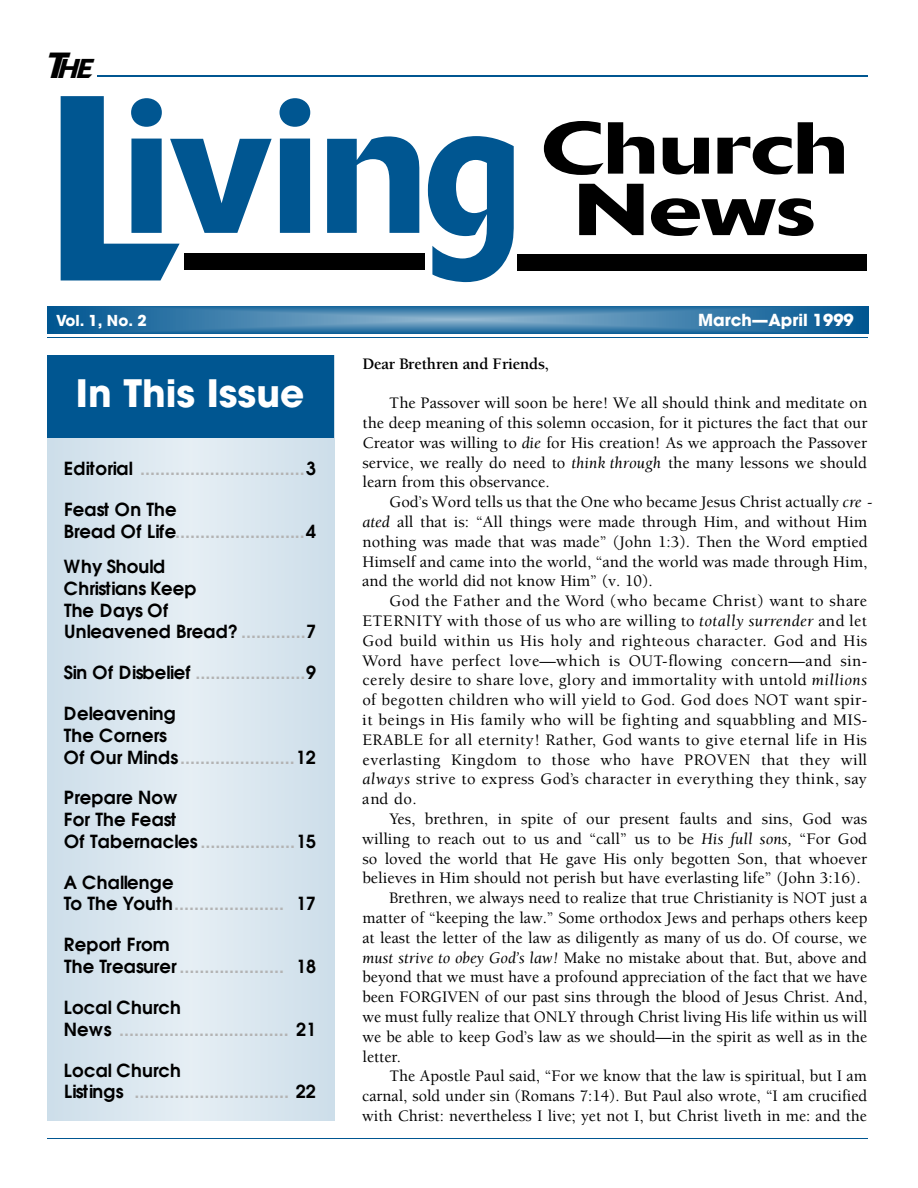
<style>
.page{position:relative;width:918px;height:1188px;background:#fff}
.page>*{position:absolute;margin:0;border:0;box-sizing:border-box;transform-origin:0 0}
.t1{font:500 190.5px "Delta";color:#005691}
.t2{font:500 72.75px/61.5px "Delta";color:#000;text-align:center;scale:1.29 1}
.t3{font:700 37.5px "Avant Garde";color:#fff}
.t4{font:italic 500 27px "Delta";color:#000}
.t5{font:600 18px/21.6px "Avant Garde";color:#000}
.t6{font:600 18px/21.8px "Avant Garde";color:#b3b3b3}
.t7{font:500 16.5px/19.8px "Berkeley";color:#000;text-align:justify}
.t8{font:700 16.5px "Berkeley";color:#000}
.t9{font:700 16.5px "Avant Garde";color:#fff}
.t10{font:700 15px "Avant Garde";color:#fff}
.s1{font-size:36px}
.s2{font-size:261.15px}
.s3{font-size:205.35px}
.s4{color:#000}
.s5{color:#b3b3b3}
.s6{font-weight:400;font-style:italic}
</style>
<div class="page">
<img style="left:48px;top:306px;width:820px;height:27px">
<hr style="left:48px;top:338px;width:820px;height:1px;background:#005691">
<hr style="left:48px;top:1138px;width:820px;height:1px;background:#005691">
<div style="left:184px;top:253px;width:240px;height:17px;background:#000"></div>
<div style="left:518px;top:254px;width:349px;height:16px;background:#000"></div>
<hr style="left:98px;top:75px;width:770px;height:2px;background:#005691">
<div style="left:48px;top:356px;width:286px;height:82px;background:#005691"></div>
<h3 class="t4" style="left:46px;top:59px;width:49px"><span class="s1">T</span>HE</h3>
<h1 class="t1" style="left:48px;top:98px;width:474px"><span class="s2">L</span>ivin<span class="s3">g</span></h1>
<p class="t10" style="left:56px;top:314px;width:92px">Vol. 1, No. 2</p>
<h2 class="t2" style="left:541px;top:125px;width:240px">Church<br>News</h2>
<p class="t9" style="left:698px;top:314px;width:157px">March—April 1999</p>
<h3 class="t3" style="left:76px;top:379px;width:230px">In This Issue</h3>
<p class="t6" style="left:64px;top:459px;width:253px"><span class="s4">Editorial</span> .................................<span class="s4">3</span></p>
<p class="t6" style="left:64px;top:500px;width:254px"><span class="s4">Feast On The<br>Bread Of Life</span>..........................<span class="s4">4</span></p>
<p class="t5" style="left:64px;top:558px;width:254px">Why Should<br>Christians Keep<br>The Days Of<br>Unleavened Bread?<span class="s5">.............</span>7</p>
<p class="t6" style="left:64px;top:663px;width:254px"><span class="s4">Sin Of Disbelief</span> ......................<span class="s4">9</span></p>
<p class="t5" style="left:64px;top:705px;width:254px">Deleavening<br>The Corners<br>Of Our Minds<span class="s5">.......................</span>12</p>
<p class="t5" style="left:64px;top:789px;width:254px">Prepare Now<br>For The Feast<br>Of Tabernacles <span class="s5">...................</span>15</p>
<p class="t5" style="left:64px;top:873px;width:254px">A Challenge<br>To The Youth<span class="s5">......................</span> 17</p>
<p class="t5" style="left:64px;top:936px;width:254px">Report From<br>The Treasurer <span class="s5">.....................</span> 18</p>
<p class="t6" style="left:64px;top:998px;width:254px"><span class="s4">Local Church<br>News</span> .................................. <span class="s4">21</span></p>
<p class="t6" style="left:64px;top:1061px;width:253px"><span class="s4">Local Church<br>Listings</span> ............................... <span class="s4">22</span></p>
<p class="t8" style="left:363px;top:357px;width:188px">Dear Brethren and Friends,</p>
<p class="t7" style="left:362px;top:394px;width:507px;text-indent:27px">The Passover will soon be here! We all should think and meditate on the deep meaning of this solemn occasion, for it pictures the fact that our Creator was willing to <span class="s6">die</span> for His creation! As we approach the Passover service, we really do need to <span class="s6">think through</span> the many lessons we should learn from this observance.</p>
<p class="t7" style="left:362px;top:493px;width:512px;text-align:left;text-indent:27px">God’s Word tells us that the One who became Jesus Christ actually <span class="s6">cre - ated</span> all that is: “All things were made through Him, and without Him nothing was made that was made” (John 1:3). Then the Word emptied Himself and came into the world, “and the world was made through Him, and the world did not know Him” (v. 10).</p>
<p class="t7" style="left:362px;top:592px;width:507px;text-indent:27px">God the Father and the Wo rd (who became Christ) want to share ETERNITY with those of us who are willing to <span class="s6">totally surre n d e r</span> and let God build within us His holy and righteous character. God and His Wo rd have perfect love—which is OUT-flowing concern—and sin&shy;c e rely desire to share love, glory and immortality with untold <span class="s6">m i l l i o n s </span>of begotten children who will yield to God. God does NOT want spir&shy;it beings in His family who will be fighting and squabbling and MIS-ERABLE for all eternity! Rather, God wants to give eternal life in His everlasting Kingdom to those who have PROVEN that they will <span class="s6">a l w a y s</span> strive to express God’s character in everything they think, say and do.</p>
<p class="t7" style="left:389px;top:810px;width:479px">Yes, brethren, in spite of our present faults and sins, God was</p>
<p class="t7" style="left:362px;top:830px;width:506px">willing to reach out to us and “call” us to be <span class="s6">His full sons,</span> “For God</p>
<p class="t7" style="left:363px;top:850px;width:506px">so loved the world that He gave His only begotten Son, that whoever</p>
<p class="t7" style="left:362px;top:870px;width:500px">believes in Him should not perish but have everlasting life” (John 3:16).</p>
<p class="t7" style="left:389px;top:889px;width:480px">Brethren, we always need to realize that true Christianity is NOT just a</p>
<p class="t7" style="left:363px;top:909px;width:506px">matter of “keeping the law.” Some orthodox Jews and perhaps others keep</p>
<p class="t7" style="left:362px;top:929px;width:506px">at least the letter of the law as diligently as many of us do. Of course, we</p>
<p class="t7" style="left:362px;top:949px;width:506px"><span class="s6">must strive to obey God’s law!</span> Make no mistake about that. But, above and</p>
<p class="t7" style="left:362px;top:969px;width:506px">beyond that we must have a profound appreciation of the fact that we have</p>
<p class="t7" style="left:362px;top:988px;width:506px">been FORGIVEN of our past sins through the blood of Jesus Christ. And,</p>
<p class="t7" style="left:362px;top:1008px;width:506px">we must fully realize that ONLY through Christ living His life within us will</p>
<p class="t7" style="left:362px;top:1028px;width:506px">we be able to keep God’s law as we should—in the spirit as well as in the</p>
<p class="t7" style="left:363px;top:1048px;width:40px">letter.</p>
<p class="t7" style="left:389px;top:1068px;width:479px">The Apostle Paul said, “For we know that the law is spiritual, but I am</p>
<p class="t7" style="left:362px;top:1087px;width:506px">carnal, sold under sin (Romans 7:14). But Paul also wrote, “I am crucified</p>
<p class="t7" style="left:362px;top:1107px;width:506px">with Christ: nevertheless I live; yet not I, but Christ liveth in me: and the</p>
</div>
